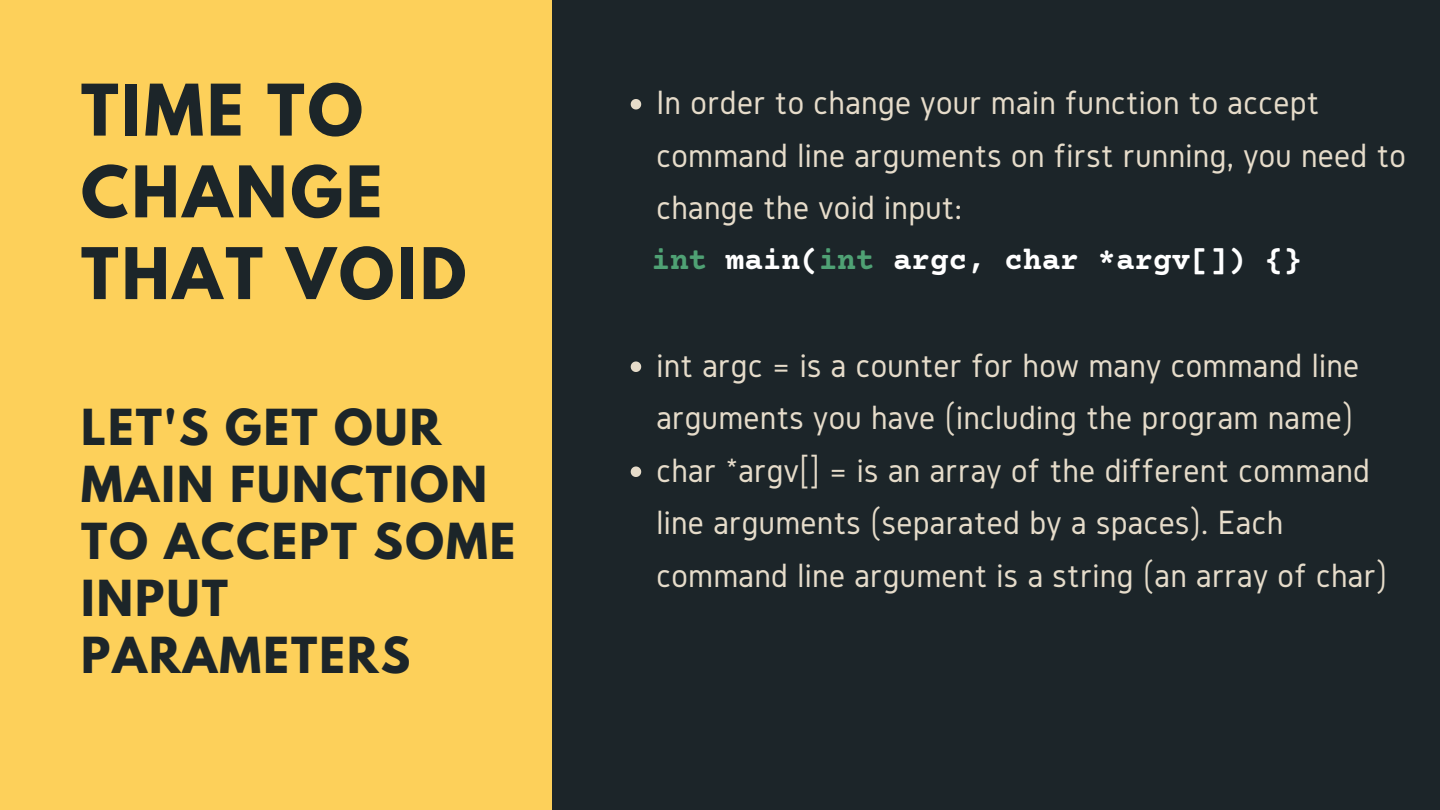
<style>
.page{position:relative;width:1440px;height:810px;background:#1c2529}
.page>*{position:absolute;margin:0;border:0;box-sizing:border-box;transform-origin:0 0}
.t1{font:700 63px/81.8px "League Spartan";letter-spacing:.05em;color:#1c2529}
.t2{font:700 44px/57px "League Spartan";letter-spacing:.05em;color:#1c2529}
.t3{font:35px/52.5px "Gidole";letter-spacing:.01em;color:#e6dcca}
.t4{font:700 31px "Courier Prime";color:#fff}
.s1{color:#4fa174}
</style>
<div class="page">
<div style="left:0;top:0;width:552px;height:810px;background:#fdd05a"></div>
<svg style="left:631px;top:99px;width:10px;height:11px"></svg>
<svg style="left:631px;top:362px;width:10px;height:10px"></svg>
<svg style="left:631px;top:466px;width:10px;height:11px"></svg>
<h1 class="t1" style="left:81px;top:77px;width:387px">TIME TO<br>CHANGE<br>THAT VOID</h1>
<p class="t2" style="left:81px;top:405px;width:436px">LET'S GET OUR<br>MAIN FUNCTION<br>TO ACCEPT SOME<br>INPUT<br>PARAMETERS</p>
<p class="t3" style="left:656px;top:76px;width:751px">In order to change your main function to accept command line arguments on first running, you need to change the void input:</p>
<p class="t4" style="left:651px;top:245px;width:652px"><span class="s1">int</span> main(<span class="s1">int</span> argc, char *argv[]) {}</p>
<p class="t3" style="left:656px;top:338px;width:733px">int argc = is a counter for how many command line arguments you have (including the program name) char *argv[] = is an array of the different command line arguments (separated by a spaces). Each command line argument is a string (an array of char)</p>
</div>
